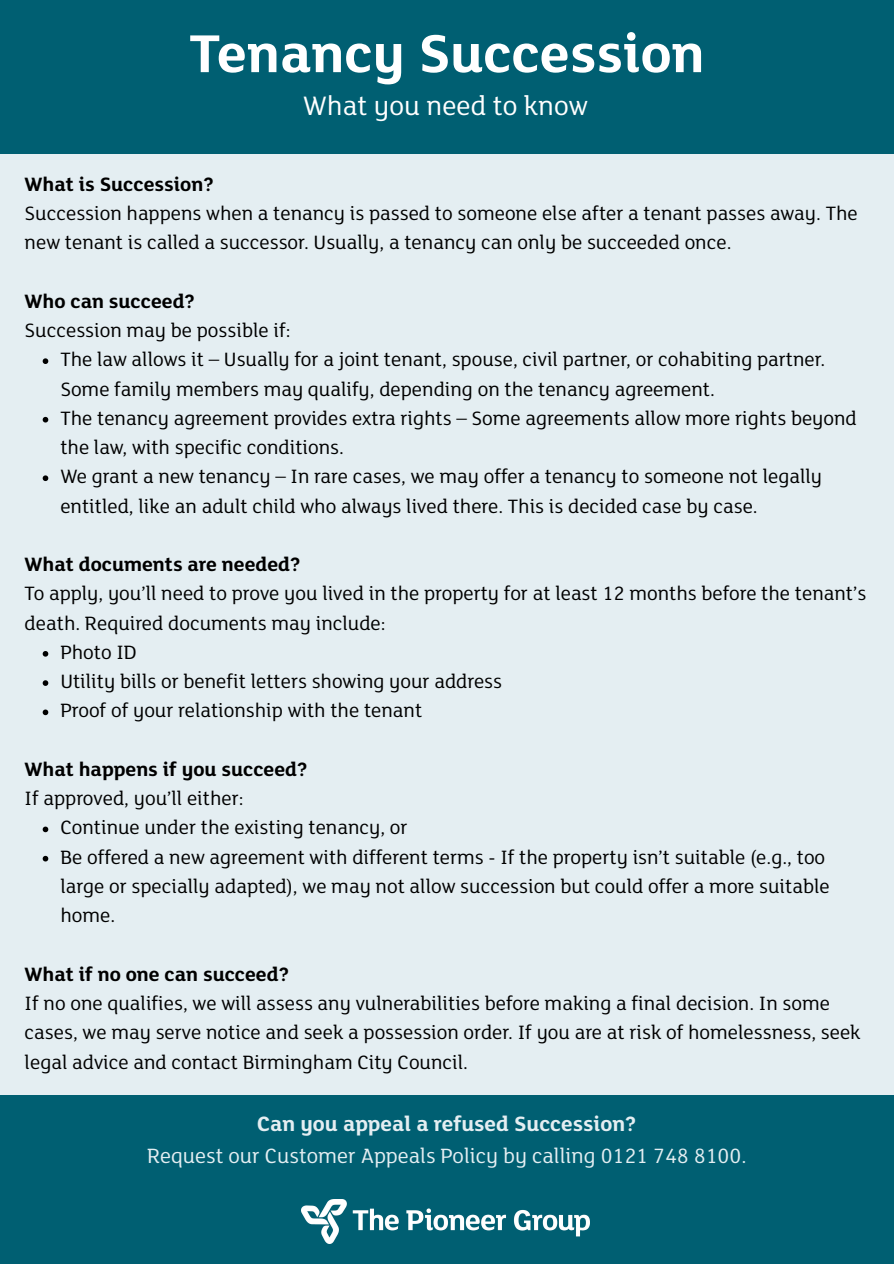
<style>
.page{position:relative;width:894px;height:1264px;background:#fff}
.page>*{position:absolute;margin:0;border:0;box-sizing:border-box;transform-origin:0 0}
.t1{font:700 58.05px "FS Lola";color:#fff}
.t2{font:28.95px "FS Lola";color:#fff}
.t3{font:22.5px "FS Lola";color:#e4eef2}
.t4{font:700 22.5px "FS Lola";color:#e4eef2}
.t5{font:21px/29.2px "FS Lola";color:#000}
.t6{font:700 21px "FS Lola";color:#000}
</style>
<div class="page">
<div style="left:0;top:0;width:893px;height:1263px;background:#005f72"></div>
<div style="left:0;top:155px;width:893px;height:939px;background:#e4eef2"></div>
<svg style="left:43px;top:358px;width:5px;height:6px"></svg>
<svg style="left:43px;top:417px;width:5px;height:5px"></svg>
<svg style="left:43px;top:475px;width:5px;height:6px"></svg>
<svg style="left:43px;top:651px;width:5px;height:5px"></svg>
<svg style="left:43px;top:680px;width:5px;height:6px"></svg>
<svg style="left:43px;top:709px;width:5px;height:6px"></svg>
<svg style="left:43px;top:826px;width:5px;height:6px"></svg>
<svg style="left:43px;top:855px;width:5px;height:6px"></svg>
<img style="left:302px;top:1199px;width:287px;height:44px">
<p class="t1" style="left:189px;top:29px;width:517px">Tenancy Succession</p>
<p class="t2" style="left:303px;top:93px;width:286px">What you need to know</p>
<h1 class="t6" style="left:25px;top:175px;width:191px">What is Succession?</h1>
<h2 class="t5" style="left:25px;top:200px;width:834px">Succession happens when a tenancy is passed to someone else after a tenant passes away. The new tenant is called a successor. Usually, a tenancy can only be succeeded once.</h2>
<p class="t6" style="left:25px;top:292px;width:172px">Who can succeed?</p>
<p class="t5" style="left:25px;top:317px;width:267px">Succession may be possible if:</p>
<p class="t5" style="left:60px;top:346px;width:766px">The law allows it – Usually for a joint tenant, spouse, civil partner, or cohabiting partner.<br>Some family members may qualify, depending on the tenancy agreement.</p>
<p class="t5" style="left:60px;top:405px;width:797px">The tenancy agreement provides extra rights – Some agreements allow more rights beyond the law, with specific conditions.</p>
<p class="t5" style="left:60px;top:463px;width:763px">We grant a new tenancy – In rare cases, we may offer a tenancy to someone not legally entitled, like an adult child who always lived there. This is decided case by case.</p>
<p class="t6" style="left:25px;top:555px;width:277px">What documents are needed?</p>
<p class="t5" style="left:25px;top:580px;width:843px">To apply, you’ll need to prove you lived in the property for at least 12 months before the tenant’s death. Required documents may include:</p>
<p class="t5" style="left:60px;top:639px;width:78px">Photo ID</p>
<p class="t5" style="left:60px;top:668px;width:443px">Utility bills or benefit letters showing your address</p>
<p class="t5" style="left:60px;top:697px;width:363px">Proof of your relationship with the tenant</p>
<p class="t6" style="left:25px;top:760px;width:284px">What happens if you succeed?</p>
<p class="t5" style="left:25px;top:785px;width:220px">If approved, you’ll either:</p>
<p class="t5" style="left:60px;top:814px;width:348px">Continue under the existing tenancy, or</p>
<p class="t5" style="left:60px;top:843px;width:770px">Be offered a new agreement with different terms - If the property isn’t suitable (e.g., too large or specially adapted), we may not allow succession but could offer a more suitable home.</p>
<p class="t6" style="left:25px;top:965px;width:266px">What if no one can succeed?</p>
<p class="t5" style="left:25px;top:990px;width:837px">If no one qualifies, we will assess any vulnerabilities before making a final decision. In some cases, we may serve notice and seek a possession order. If you are at risk of homelessness, seek legal advice and contact Birmingham City Council.</p>
<p class="t4" style="left:257px;top:1114px;width:381px">Can you appeal a refused Succession?</p>
<p class="t3" style="left:147px;top:1145px;width:600px">Request our Customer Appeals Policy by calling 0121 748 8100.</p>
</div>
